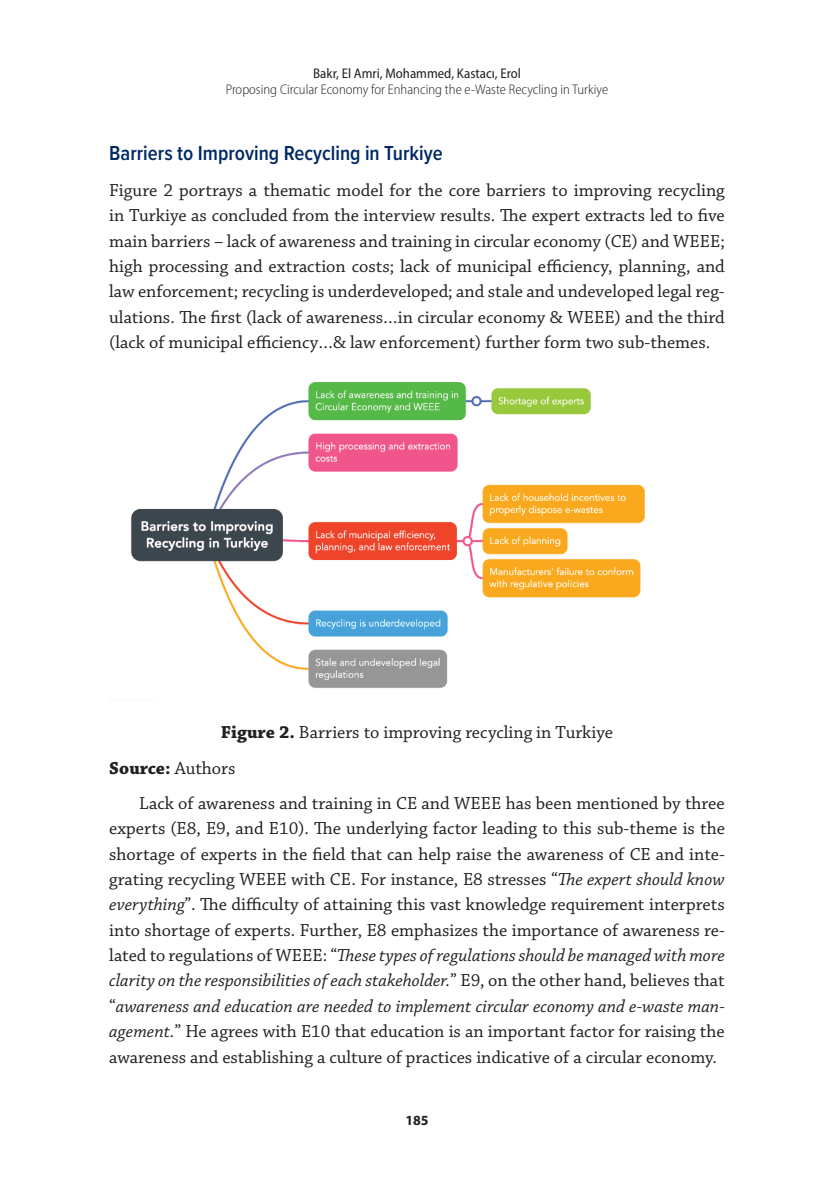
<style>
.page{position:relative;width:834px;height:1181px;background:#fff}
.page>*{position:absolute;margin:0;border:0;box-sizing:border-box;transform-origin:0 0}
.t1{font:600 21px "Proxima Nova Cond";color:#002964}
.t2{font:18.38px/25.4px "Chaparral Pro";color:#231f20;text-align:justify}
.t3{font:300 semi-condensed 14px "Myriad Pro";color:#231f20}
.t4{font:semi-condensed 14px "Myriad Pro";color:#231f20}
.t5{font:700 14px "Myriad Pro";color:#231f20}
.s1{font-weight:700}
.s2{font-style:italic}
</style>
<div class="page">
<img style="left:130px;top:382px;width:515px;height:306px">
<p class="t4" style="left:313px;top:64px;width:209px">Bakr, El Amri, Mohammed, Kastacı, Erol</p>
<p class="t3" style="left:226px;top:81px;width:384px">Proposing Circular Economy for Enhancing the e-Waste Recycling in Turkiye</p>
<p class="t1" style="left:109px;top:138px;width:335px">Barriers to Improving Recycling in Turkiye</p>
<p class="t2" style="left:109px;top:178px;width:617px">Figure 2 portrays a thematic model for the core barriers to improving recycling in Turkiye as concluded from the interview results. The expert extracts led to five main barriers – lack of awareness and training in circular economy (CE) and WEEE; high processing and extraction costs; lack of municipal efficiency, planning, and law enforcement; recycling is underdeveloped; and stale and undeveloped legal reg&shy;ulations. The first (lack of awareness…in circular economy &amp; WEEE) and the third (lack of municipal efficiency…&amp; law enforcement) further form two sub-themes.</p>
<p class="t2" style="left:109px;top:715px;width:505px;line-height:35.4px;text-indent:112px"><span class="s1">Figure 2.</span> Barriers to improving recycling in Turkiye<br><span class="s1">Source:</span> Authors</p>
<p class="t2" style="left:109px;top:791px;width:617px;text-indent:30px">Lack of awareness and training in CE and WEEE has been mentioned by three experts (E8, E9, and E10). The underlying factor leading to this sub-theme is the shortage of experts in the field that can help raise the awareness of CE and inte&shy;grating recycling WEEE with CE. For instance, E8 stresses “<span class="s2">The expert should know everything</span>”. The difficulty of attaining this vast knowledge requirement interprets into shortage of experts. Further, E8 emphasizes the importance of awareness re&shy;lated to regulations of WEEE: “<span class="s2">These types of regulations should be managed with more clarity on the responsibilities of each stakeholder.</span>” E9, on the other hand, believes that “<span class="s2">awareness and education are needed to implement circular economy and e-waste man&shy;agement.</span>” He agrees with E10 that education is an important factor for raising the awareness and establishing a culture of practices indicative of a circular economy.</p>
<p class="t5" style="left:405px;top:1111px;width:25px">185</p>
</div>
